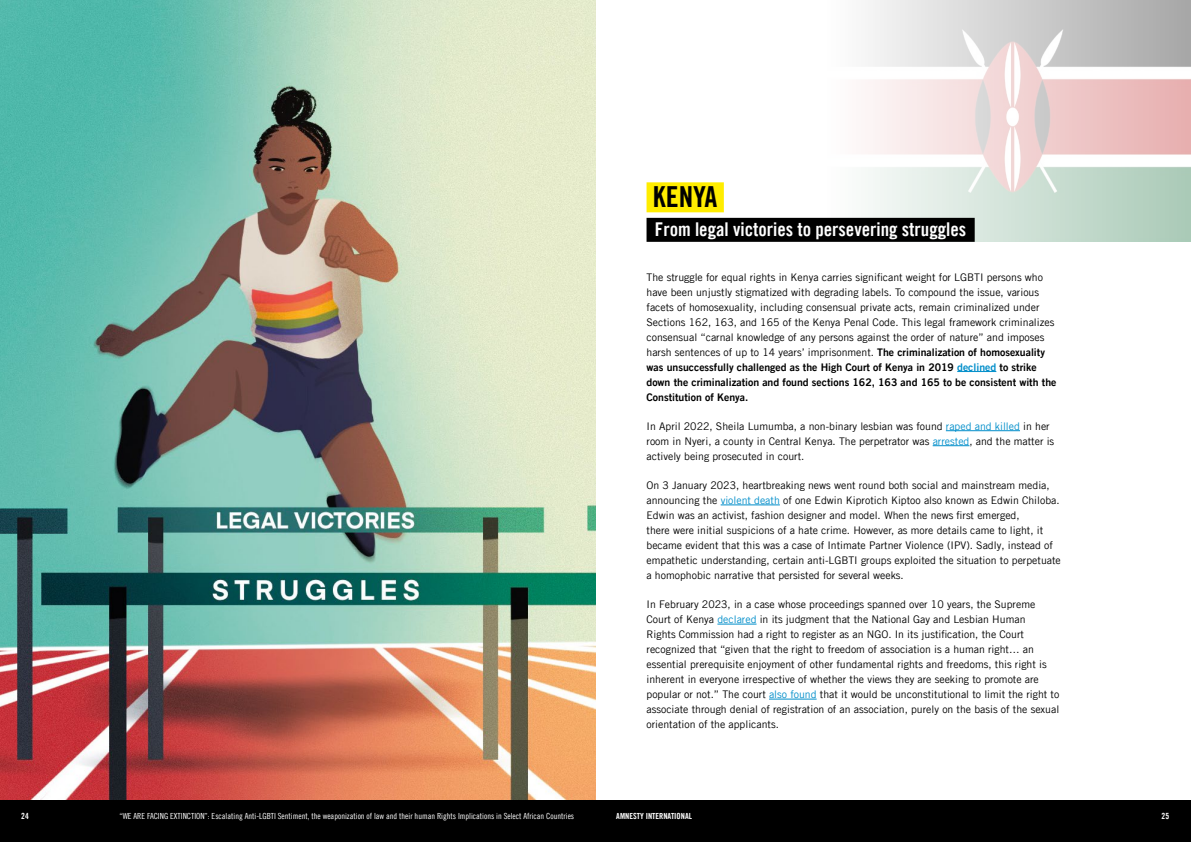
<style>
.page{position:relative;width:1191px;height:842px;background:#fff}
.page>*{position:absolute;margin:0;border:0;box-sizing:border-box;transform-origin:0 0}
.t1{font:29px "Amnesty Trade Gothic Bd Cn 20";color:#000}
.t2{font:19px "Amnesty Trade Gothic Bd Cn 20";color:#fff}
.t3{font:10.5px/15px "Amnesty Trade Gothic";color:#000}
.t4{font:10.5px/15px "Amnesty Trade Gothic Bd 2";color:#000}
.t5{font:8.5px "Amnesty Trade Gothic Bd Cn 20";color:#fff}
.t6{font:8.4px "Amnesty Trade Gothic Cn 18";color:#fff}
.t7{font:8.4px "Amnesty Trade Gothic Bd Cn 20";color:#fff}
.s1{font-family:"Amnesty Trade Gothic Bd 2"}
.s2{color:#008eca}
</style>
<div class="page">
<div style="left:595px;top:800px;width:596px;height:42px;background:#000"></div>
<div style="left:0;top:800px;width:595px;height:42px;background:#000"></div>
<img style="left:0;top:0;width:595px;height:800px">
<img style="left:825px;top:0;width:366px;height:242px">
<div style="left:646px;top:182px;width:78px;height:30px;background:#ffed00"></div>
<div style="left:646px;top:218px;width:328px;height:24px;background:#000"></div>
<hr style="left:957px;top:371px;width:39px;height:1px;background:#008eca">
<hr style="left:946px;top:430px;width:74px;height:1px;background:#008eca">
<hr style="left:932px;top:445px;width:37px;height:1px;background:#008eca">
<hr style="left:720px;top:505px;width:60px;height:1px;background:#008eca">
<hr style="left:717px;top:624px;width:39px;height:1px;background:#008eca">
<hr style="left:769px;top:699px;width:47px;height:1px;background:#008eca">
<h1 class="t1" style="left:653px;top:179px;width:66px">KENYA</h1>
<h2 class="t2" style="left:655px;top:218px;width:313px">From legal victories to persevering struggles</h2>
<p class="t3" style="left:646px;top:269px;width:409px">The struggle for equal rights in Kenya carries significant weight for LGBTI persons who have been unjustly stigmatized with degrading labels. To compound the issue, various facets of homosexuality, including consensual private acts, remain criminalized under Sections 162, 163, and 165 of the Kenya Penal Code. This legal framework criminalizes consensual “carnal knowledge of any persons against the order of nature” and imposes harsh sentences of up to 14 years’ imprisonment. <span class="s1">The criminalization of homosexuality</span></p>
<p class="t4" style="left:646px;top:359px;width:411px">was unsuccessfully challenged as the High Court of Kenya in 2019 <span class="s2">declined</span> to strike down the criminalization and found sections 162, 163 and 165 to be consistent with the<br>Constitution of Kenya.</p>
<p class="t3" style="left:646px;top:418px;width:409px">In April 2022, Sheila Lumumba, a non-binary lesbian was found <span class="s2">raped and killed</span> in her room in Nyeri, a county in Central Kenya. The perpetrator was <span class="s2">arrested</span>, and the matter is actively being prosecuted in court.</p>
<p class="t3" style="left:646px;top:478px;width:416px">On 3 January 2023, heartbreaking news went round both social and mainstream media, announcing the <span class="s2">violent death</span> of one Edwin Kiprotich Kiptoo also known as Edwin Chiloba.<br>Edwin was an activist, fashion designer and model. When the news first emerged,<br>there were initial suspicions of a hate crime. However, as more details came to light, it became evident that this was a case of Intimate Partner Violence (IPV). Sadly, instead of empathetic understanding, certain anti-LGBTI groups exploited the situation to perpetuate a homophobic narrative that persisted for several weeks.</p>
<p class="t3" style="left:646px;top:597px;width:414px">In February 2023, in a case whose proceedings spanned over 10 years, the Supreme Court of Kenya <span class="s2">declared</span> in its judgment that the National Gay and Lesbian Human<br>Rights Commission had a right to register as an NGO. In its justification, the Court recognized that “given that the right to freedom of association is a human right… an essential prerequisite enjoyment of other fundamental rights and freedoms, this right is inherent in everyone irrespective of whether the views they are seeking to promote are popular or not.” The court <span class="s2">also found</span> that it would be unconstitutional to limit the right to associate through denial of registration of an association, purely on the basis of the sexual orientation of the applicants.</p>
<p class="t5" style="left:21px;top:811px;width:9px">24</p>
<p class="t6" style="left:120px;top:811px;width:456px">“WE ARE FACING EXTINCTION”: Escalating Anti-LGBTI Sentiment, the weaponization of law and their human Rights Implications in Select African Countries</p>
<p class="t7" style="left:616px;top:811px;width:77px">AMNESTY INTERNATIONAL</p>
<p class="t5" style="left:1161px;top:811px;width:9px">25</p>
</div>
